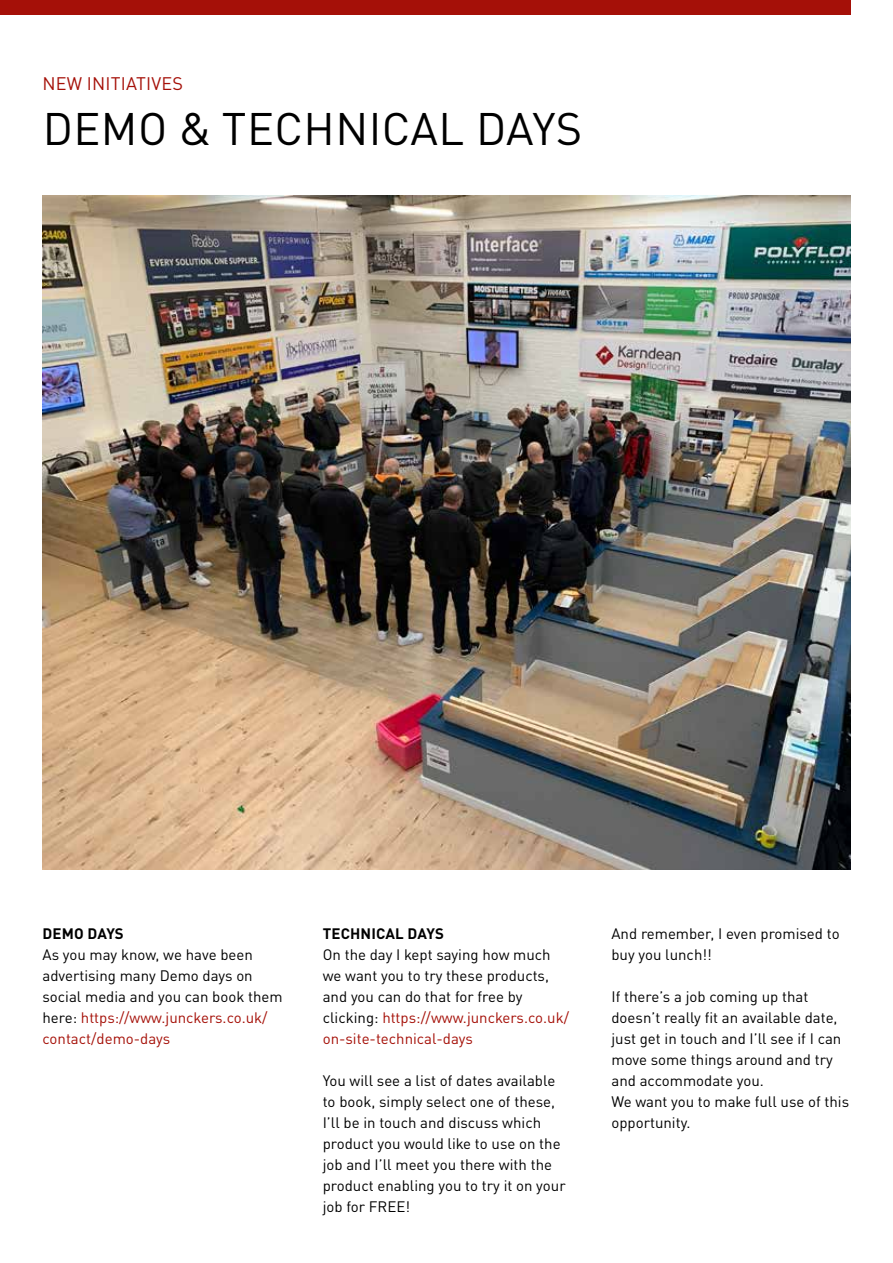
<style>
.page{position:relative;width:893px;height:1263px;background:#fff}
.page>*{position:absolute;margin:0;border:0;box-sizing:border-box;transform-origin:0 0}
.t1{font:45px "DIN Pro";letter-spacing:.01em;color:#000}
.t2{font:18px "DIN Pro";letter-spacing:.01em;color:#a51008}
.t3{font:15px/21px "DIN Pro";color:#000}
.t4{font:700 15px "DIN Pro";letter-spacing:.01em;color:#000}
.s1{color:#a51008}
</style>
<div class="page">
<div style="left:0;top:0;width:850px;height:15px;background:#a51008"></div>
<img style="left:43px;top:196px;width:807px;height:674px">
<p class="t2" style="left:43px;top:70px;width:142px">NEW INITIATIVES</p>
<h1 class="t1" style="left:43px;top:94px;width:541px">DEMO &amp; TECHNICAL DAYS</h1>
<p class="t4" style="left:43px;top:921px;width:83px">DEMO DAYS</p>
<p class="t3" style="left:43px;top:943px;width:242px">As you may know, we have been advertising many Demo days on social media and you can book them here: <span class="s1">https://www.junckers.co.uk/ contact/demo-days</span></p>
<p class="t4" style="left:323px;top:921px;width:123px">TECHNICAL DAYS</p>
<p class="t3" style="left:323px;top:943px;width:248px">On the day I kept saying how much we want you to try these products, and you can do that for free by clicking: <span class="s1">https://www.junckers.co.uk/ on-site-technical-days</span></p>
<p class="t3" style="left:323px;top:1069px;width:244px">You will see a list of dates available to book, simply select one of these,<br>I’ll be in touch and discuss which product you would like to use on the job and I’ll meet you there with the product enabling you to try it on your job for FREE!</p>
<p class="t3" style="left:611px;top:922px;width:230px">And remember, I even promised to buy you lunch!!</p>
<p class="t3" style="left:611px;top:985px;width:239px">If there’s a job coming up that doesn’t really fit an available date, just get in touch and I’ll see if I can move some things around and try and accommodate you.<br>We want you to make full use of this opportunity.</p>
</div>
